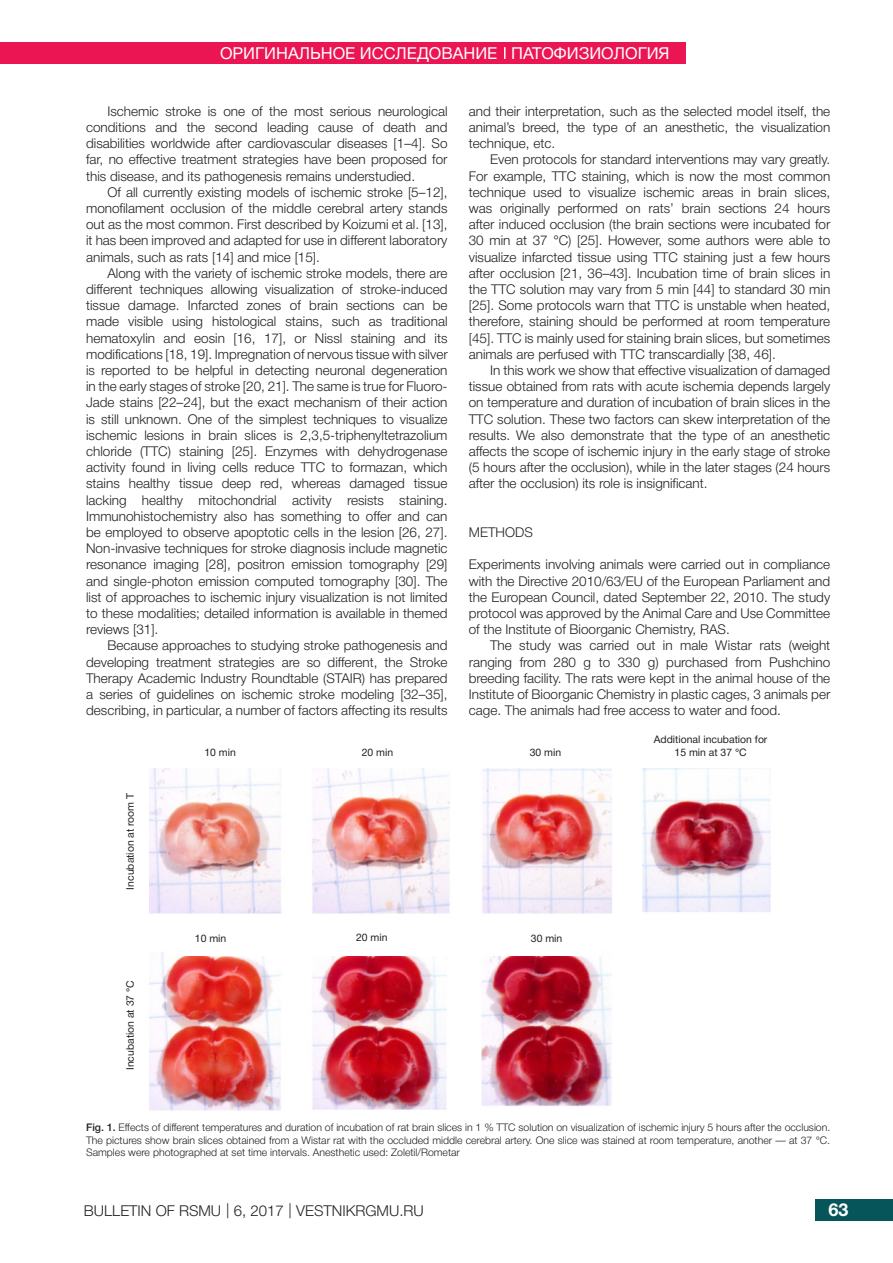
<style>
.page{position:relative;width:893px;height:1263px;background:#fff}
.page>*{position:absolute;margin:0;border:0;box-sizing:border-box;transform-origin:0 0}
.t1{font:700 18px "Helvetica Neue Cyr";color:#fff}
.t2{font:16.5px "Helvetica Neue Cyr";color:#fff}
.t3{font:300 15px "Helvetica Neue Cyr";color:#231f20}
.t4{font:300 13.5px/16.2px "Helvetica Neue Cyr";color:#231f20;text-align:justify}
.t5{font:300 10.5px/12.6px "Helvetica Neue Cyr";color:#231f20;text-align:justify}
.t6{font:10.35px/12.5px "Helvetica Neue Cyr";color:#231f20;text-align:center}
.s1{font-weight:500}
</style>
<div class="page">
<div style="left:815px;top:1199px;width:78px;height:21px;background:#06555a"></div>
<div style="left:0;top:43px;width:685px;height:21px;background:#ec1553"></div>
<svg style="left:504px;top:47px;width:1px;height:12px"></svg>
<img style="left:149px;top:768px;width:622px;height:146px">
<img style="left:149px;top:952px;width:463px;height:159px">
<div style="left:170px;top:929px;width:432px;height:27px;background:#fff"></div>
<p class="t2" style="left:220px;top:44px;width:451px">ОРИГИНАЛЬНОЕ ИССЛЕДОВАНИЕ ПАТОФИЗИОЛОГИЯ</p>
<p class="t4" style="left:86px;top:103px;width:363px;text-indent:21px">Ischemic stroke is one of the most serious neurological conditions and the second leading cause of death and disabilities worldwide after cardiovascular diseases [1–4]. So far, no effective treatment strategies have been proposed for this disease, and its pathogenesis remains understudied.</p>
<p class="t4" style="left:86px;top:184px;width:363px;text-indent:21px">Of all currently existing models of ischemic stroke [5–12], monofilament occlusion of the middle cerebral artery stands out as the most common. First described by Koizumi et al. [13], it has been improved and adapted for use in different laboratory animals, such as rats [14] and mice [15].</p>
<p class="t4" style="left:86px;top:265px;width:363px;text-indent:21px">Along with the variety of ischemic stroke models, there are different techniques allowing visualization of stroke-induced tissue damage. Infarcted zones of brain sections can be made visible using histological stains, such as traditional hematoxylin and eosin [16, 17], or Nissl staining and its modifications [18, 19]. Impregnation of nervous tissue with silver is reported to be helpful in detecting neuronal degeneration in the early stages of stroke [20, 21]. The same is true for Fluoro-Jade stains [22–24], but the exact mechanism of their action is still unknown. One of the simplest techniques to visualize ischemic lesions in brain slices is 2,3,5-triphenyltetrazolium chloride (TTC) staining [25]. Enzymes with dehydrogenase activity found in living cells reduce TTC to formazan, which stains healthy tissue deep red, whereas damaged tissue lacking healthy mitochondrial activity resists staining.<br>Immunohistochemistry also has something to offer and can be employed to observe apoptotic cells in the lesion [26, 27].<br>Non-invasive techniques for stroke diagnosis include magnetic resonance imaging [28], positron emission tomography [29] and single-photon emission computed tomography [30]. The list of approaches to ischemic injury visualization is not limited to these modalities; detailed information is available in themed reviews [31].</p>
<p class="t4" style="left:86px;top:638px;width:363px;text-indent:21px">Because approaches to studying stroke pathogenesis and developing treatment strategies are so different, the Stroke Therapy Academic Industry Roundtable (STAIR) has prepared a series of guidelines on ischemic stroke modeling [32–35], describing, in particular, a number of factors affecting its results</p>
<p class="t6" style="left:124px;top:889px;width:98px;rotate:-90deg">Incubation at room T</p>
<p class="t6" style="left:124px;top:1070px;width:91px;rotate:-90deg">Incubation at 37 °С</p>
<p class="t6" style="left:204px;top:746px;width:33px">10 min</p>
<p class="t6" style="left:362px;top:746px;width:33px">20 min</p>
<p class="t6" style="left:195px;top:932px;width:33px">10 min</p>
<p class="t6" style="left:356px;top:932px;width:33px">20 min</p>
<p class="t4" style="left:469px;top:103px;width:363px">and their interpretation, such as the selected model itself, the animal’s breed, the type of an anesthetic, the visualization technique, etc.</p>
<p class="t4" style="left:469px;top:152px;width:363px;text-indent:21px">Even protocols for standard interventions may vary greatly.<br>For example, TTC staining, which is now the most common technique used to visualize ischemic areas in brain slices, was originally performed on rats’ brain sections 24 hours after induced occlusion (the brain sections were incubated for 30 min at 37 °С) [25]. However, some authors were able to visualize infarcted tissue using TTC staining just a few hours after occlusion [21, 36–43]. Incubation time of brain slices in the TTC solution may vary from 5 min [44] to standard 30 min [25]. Some protocols warn that TTC is unstable when heated, therefore, staining should be performed at room temperature [45]. TTC is mainly used for staining brain slices, but sometimes animals are perfused with TTC transcardially [38, 46].</p>
<p class="t4" style="left:469px;top:362px;width:363px;text-indent:21px">In this work we show that effective visualization of damaged tissue obtained from rats with acute ischemia depends largely on temperature and duration of incubation of brain slices in the TTC solution. These two factors can skew interpretation of the results. We also demonstrate that the type of an anesthetic affects the scope of ischemic injury in the early stage of stroke (5 hours after the occlusion), while in the later stages (24 hours after the occlusion) its role is insignificant.</p>
<p class="t4" style="left:469px;top:524px;width:66px">METHODS</p>
<p class="t4" style="left:469px;top:557px;width:363px">Experiments involving animals were carried out in compliance with the Directive 2010/63/EU of the European Parliament and the European Council, dated September 22, 2010. The study protocol was approved by the Animal Care and Use Committee of the Institute of Bioorganic Chemistry, RAS.</p>
<p class="t4" style="left:469px;top:638px;width:363px;text-indent:21px">The study was carried out in male Wistar rats (weight ranging from 280 g to 330 g) purchased from Pushchino breeding facility. The rats were kept in the animal house of the Institute of Bioorganic Chemistry in plastic cages, 3 animals per cage. The animals had free access to water and food.</p>
<p class="t6" style="left:530px;top:746px;width:33px">30 min</p>
<p class="t6" style="left:531px;top:932px;width:33px">30 min</p>
<p class="t6" style="left:654px;top:733px;width:115px">Additional incubation for<br>15 min at 37 °С</p>
<p class="t5" style="left:86px;top:1121px;width:746px"><span class="s1">Fig. 1.</span> Effects of different temperatures and duration of incubation of rat brain slices in 1 % TTC solution on visualization of ischemic injury 5 hours after the occlusion.<br>The pictures show brain slices obtained from a Wistar rat with the occluded middle cerebral artery. One slice was stained at room temperature, another — at 37 °С.<br>Samples were photographed at set time intervals. Anesthetic used: Zoletil/Rometar</p>
<p class="t3" style="left:226px;top:1201px;width:5px">|</p>
<p class="t3" style="left:288px;top:1201px;width:5px">|</p>
<h1 class="t1" style="left:828px;top:1200px;width:22px">63</h1>
<p class="t3" style="left:84px;top:1202px;width:341px">BULLETIN OF RSMU 6, 2017 VESTNIKRGMU.RU</p>
</div>
